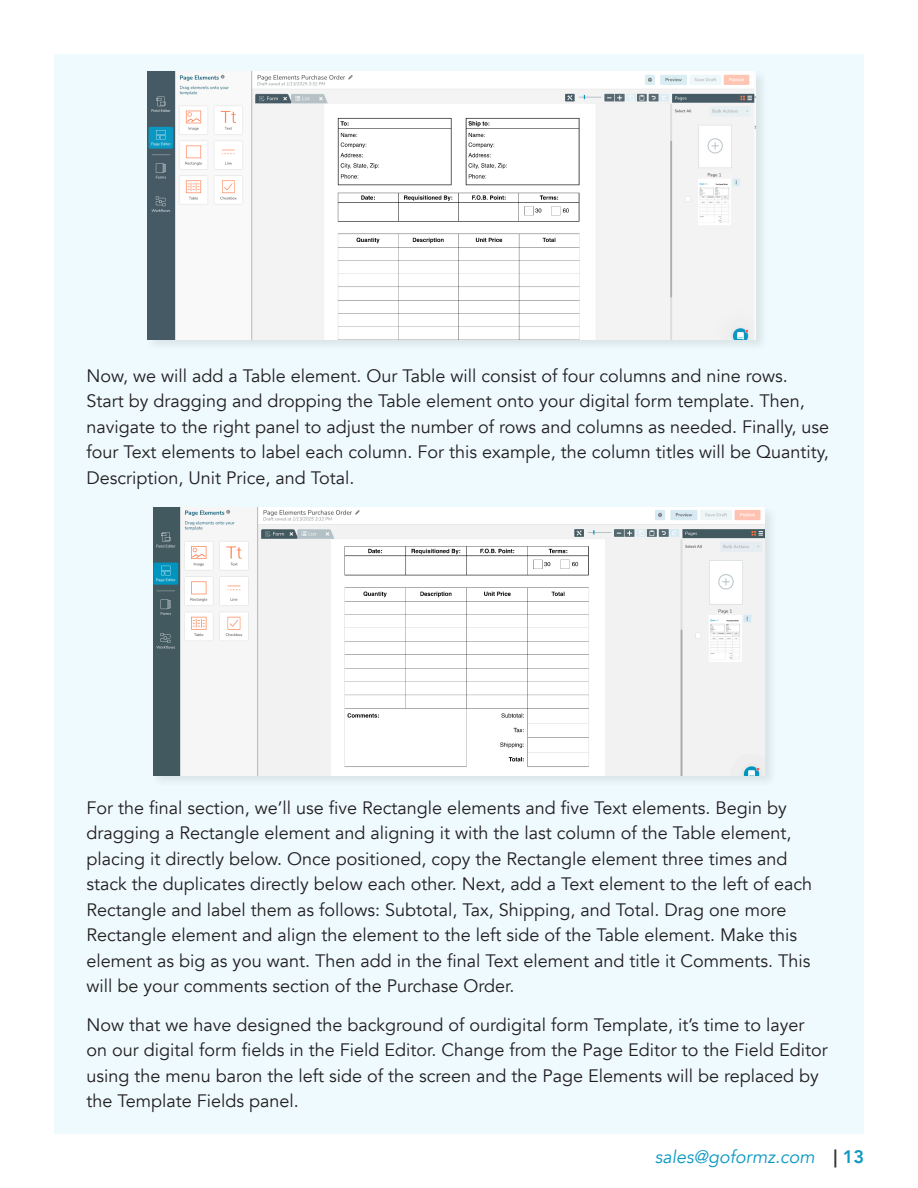
<style>
.page{position:relative;width:918px;height:1188px;background:#fff}
.page>*{position:absolute;margin:0;border:0;box-sizing:border-box;transform-origin:0 0}
.Paragraph_Style_2{font:18px/25.5px "Avenir";color:#231f20}
.Table_Titles{font:18px/25.5px "Avenir";color:#231f20}
.t1{font:italic 18px "Avenir";color:#0b99c2}
.s1{font-weight:800;font-style:normal;color:#333}
.s2{font-weight:800;font-style:normal}
</style>
<div class="page">
<div style="left:54px;top:54px;width:810px;height:1080px;background:#eefafe"></div>
<div style="left:145px;top:68px;width:623px;height:284px;background:#231f20;opacity:.1"></div>
<img style="left:148px;top:71px;width:608px;height:268px">
<div style="left:150px;top:504px;width:628px;height:284px;background:#e8f3f7"></div>
<img style="left:153px;top:507px;width:612px;height:268px">
<p class="Table_Titles" style="left:87px;top:363px;width:744px">Now, we will add a Table element. Our Table will consist of four columns and nine rows.<br>Start by dragging and dropping the Table element onto your digital form template. Then, navigate to the right panel to adjust the number of rows and columns as needed. Finally, use four Text elements to label each column. For this example, the column titles will be Quantity, Description, Unit Price, and Total.</p>
<p class="Paragraph_Style_2" style="left:87px;top:795px;width:727px">For the final section, we’ll use five Rectangle elements and five Text elements. Begin by dragging a Rectangle element and aligning it with the last column of the Table element, placing it directly below. Once positioned, copy the Rectangle element three times and stack the duplicates directly below each other. Next, add a Text element to the left of each Rectangle and label them as follows: Subtotal, Tax, Shipping, and Total. Drag one more Rectangle element and align the element to the left side of the Table element. Make this element as big as you want. Then add in the final Text element and title it Comments. This will be your comments section of the Purchase Order.</p>
<p class="Paragraph_Style_2" style="left:87px;top:1012px;width:743px">Now that we have designed the background of ourdigital form Template, it’s time to layer on our digital form fields in the Field Editor. Change from the Page Editor to the Field Editor using the menu baron the left side of the screen and the Page Elements will be replaced by the Template Fields panel.</p>
<p class="t1" style="left:655px;top:1146px;width:211px">sales@goformz.com <span class="s1">|</span> <span class="s2">13</span></p>
</div>
